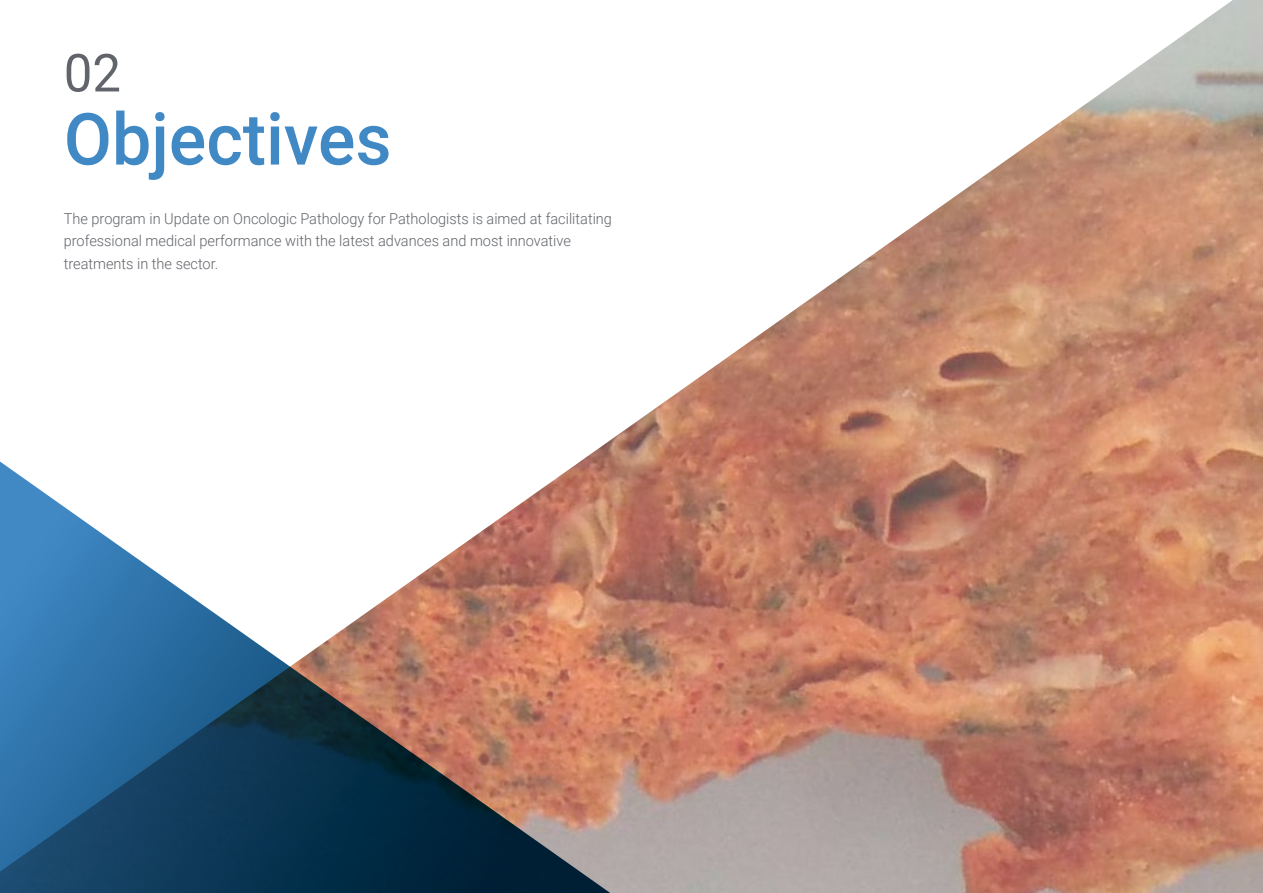
<style>
.page{position:relative;width:1263px;height:893px;background:#fff}
.page>*{position:absolute;margin:0;border:0;box-sizing:border-box;transform-origin:0 0}
.t1{font:500 72px "Roboto";color:#4089c5}
.t2{font:52.5px "Roboto";color:#61646a}
.t3{font:300 15px/22.5px "Roboto";color:#61646a}
</style>
<div class="page">
<img style="left:602px;top:0;width:661px;height:893px">
<svg style="left:0;top:446px;width:640px;height:447px"></svg>
<h2 class="t2" style="left:64px;top:36px;width:59px">02</h2>
<h1 class="t1" style="left:64px;top:89px;width:329px">Objectives</h1>
<p class="t3" style="left:64px;top:207px;width:550px">The program in Update on Oncologic Pathology for Pathologists is aimed at facilitating professional medical performance with the latest advances and most innovative treatments in the sector.</p>
</div>
